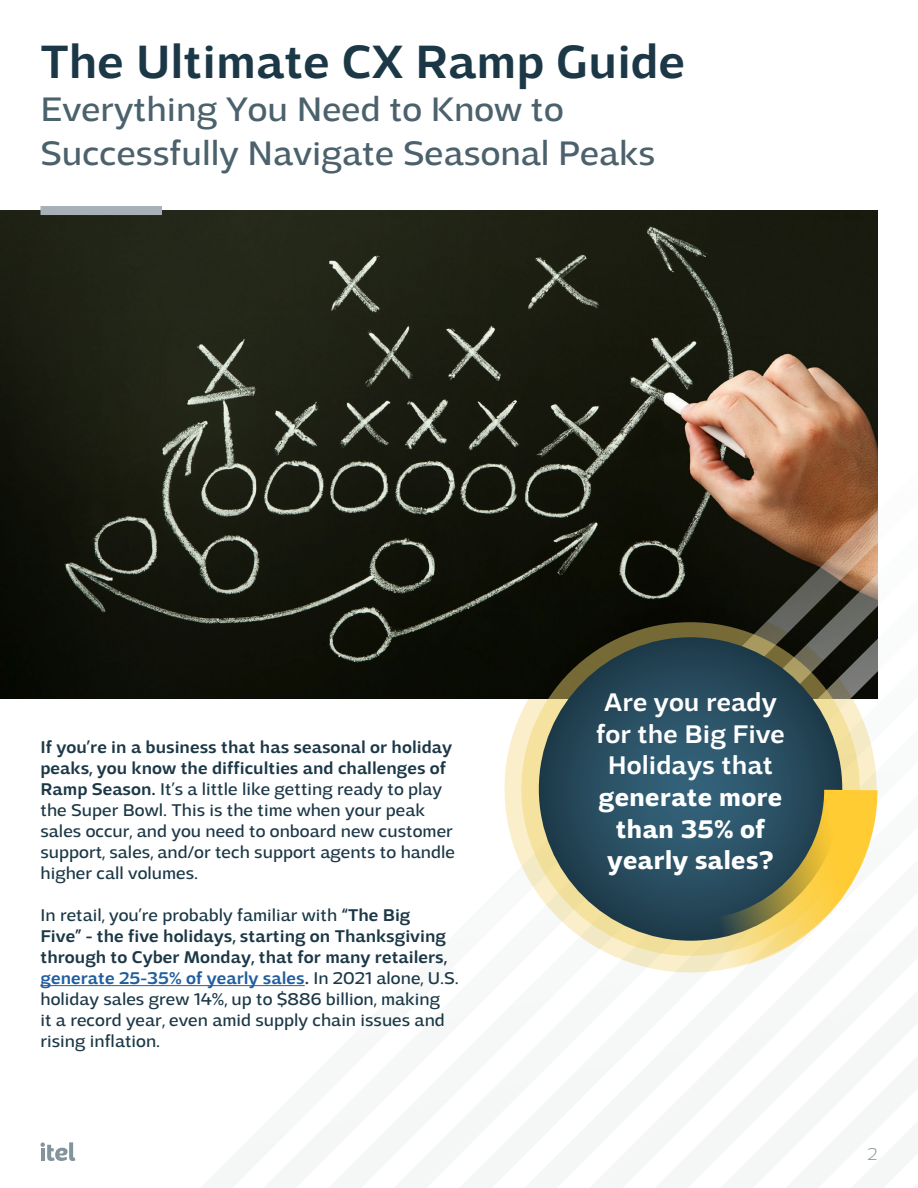
<style>
.page{position:relative;width:918px;height:1188px;background:#fff}
.page>*{position:absolute;margin:0;border:0;box-sizing:border-box;transform-origin:0 0}
.t1{font:500 49.5px "Adria Grotesk";color:#1c3847}
.t2{font:36px/43.5px "Adria Grotesk";color:#4b616c}
.t3{font:500 27px/31.5px "Adria Grotesk";color:#fff;text-align:center}
.t4{font:700 27px/31.5px "Adria Grotesk";color:#fff;text-align:center}
.t5{font:18px/21px "Adria Grotesk";color:#1c3847}
.t6{font:200 18px "Adria Grotesk";color:#84949c}
.s1{font-weight:500}
.s2{font-weight:500;color:#215e9e}
</style>
<div class="page">
<img style="left:0;top:211px;width:878px;height:487px">
<svg style="left:160px;top:457px;width:718px;height:530px"></svg>
<svg style="left:505px;top:606px;width:372px;height:366px;background:#959077"></svg>
<svg style="left:521px;top:622px;width:339px;height:334px;background:#c2b376"></svg>
<svg style="left:539px;top:637px;width:303px;height:304px;background:#274a5d"></svg>
<hr style="left:40px;top:985px;width:265px;height:1px;background:#215e9e">
<div style="left:40px;top:206px;width:122px;height:9px;background:#a6b0b6"></div>
<svg style="left:694px;top:777px;width:184px;height:209px"></svg>
<svg style="left:40px;top:1142px;width:35px;height:19px"></svg>
<h1 class="t1" style="left:40px;top:33px;width:646px">The Ultimate CX Ramp Guide</h1>
<h2 class="t2" style="left:40px;top:88px;width:616px">Everything You Need to Know to<br>Successfully Navigate Seasonal Peaks</h2>
<p class="t5" style="left:40px;top:737px;width:416px"><span class="s1">If you’re in a business that has seasonal or holiday peaks, you know the difficulties and challenges of Ramp Season.</span> It’s a little like getting ready to play the Super Bowl. This is the time when your peak sales occur, and you need to onboard new customer support, sales, and/or tech support agents to handle higher call volumes.</p>
<p class="t5" style="left:40px;top:905px;width:420px">In retail, you’re probably familiar with <span class="s1">“The Big<br>Five” - the five holidays, starting on Thanksgiving through to Cyber Monday, that for many retailers, </span><span class="s2">generate 25-35% of yearly sales</span><span class="s1">.</span> In 2021 alone, U.S. holiday sales grew 14%, up to $886 billion, making<br>it a record year, even amid supply chain issues and rising inflation.</p>
<h3 class="t3" style="left:596px;top:687px;width:191px">Are you ready for the Big Five<br>Holidays that</h3>
<h3 class="t4" style="left:599px;top:782px;width:185px">generate more than 35% of yearly sales?</h3>
<p class="t6" style="left:868px;top:1144px;width:11px">2</p>
</div>
